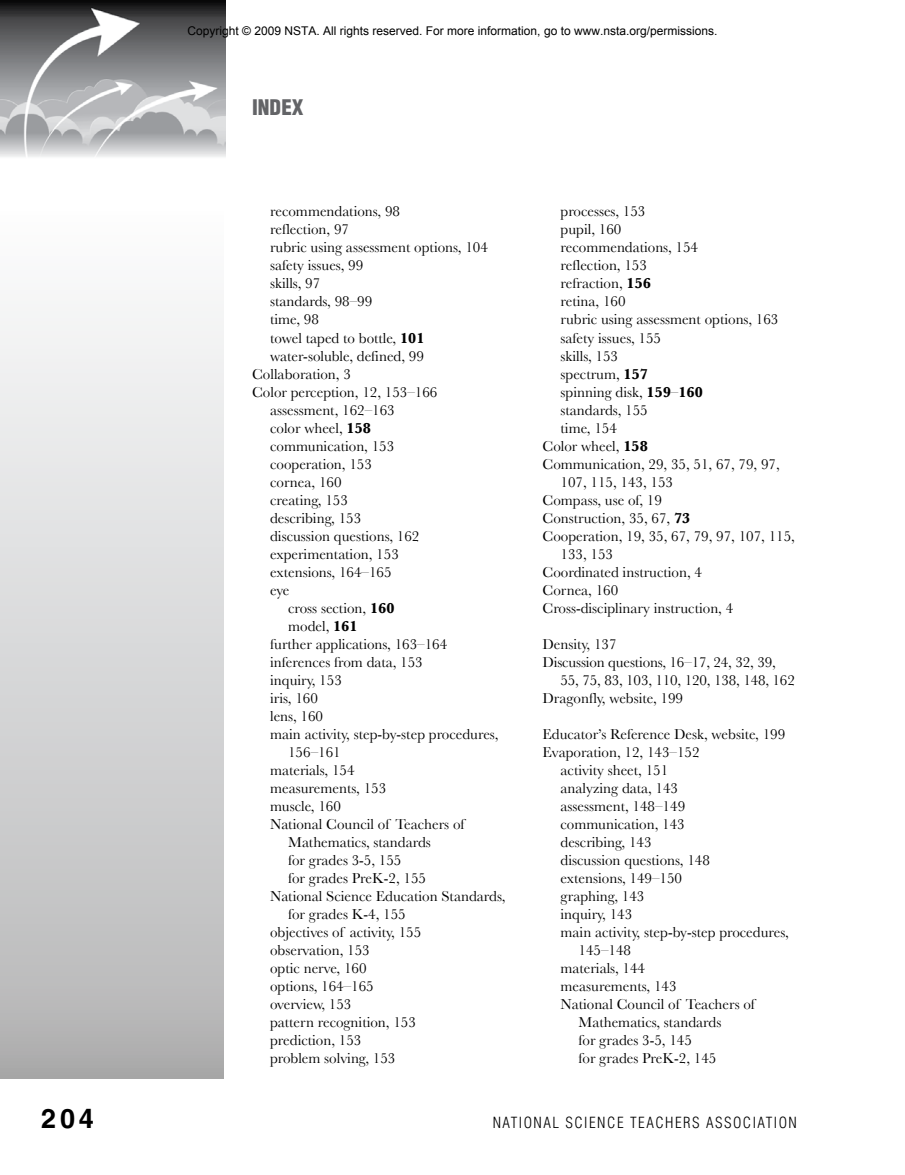
<style>
.page{position:relative;width:905px;height:1175px;background:#fff}
.page>*{position:absolute;margin:0;border:0;box-sizing:border-box;transform-origin:0 0}
.t1{font:700 27px "Helvetica";color:#000}
.t2{font:900 condensed 21px "Helvetica";color:#636467}
.t3{font:15px "Baskerville";color:#000}
.t4{font:300 condensed 15px "Helvetica";letter-spacing:.1em;color:#000}
.t5{font:12px "Arial";color:#000}
.s1{font-weight:700}
</style>
<div class="page">
<div style="left:0;top:204px;width:224px;height:874px;background:linear-gradient(to bottom,#feffff,#b3b3b4)"></div>
<img style="left:0;top:0;width:225px;height:157px">
<p class="t5" style="left:187px;top:23px;width:531px">Copyright © 2009 NSTA. All rights reserved. For more information, go to www.nsta.org/permissions.</p>
<h2 class="t2" style="left:252px;top:94px;width:53px">InDEX</h2>
<p class="t3" style="left:270px;top:203px;width:131px">recommendations, 98</p>
<p class="t3" style="left:270px;top:221px;width:80px">reflection, 97</p>
<p class="t3" style="left:270px;top:239px;width:219px">rubric using assessment options, 104</p>
<p class="t3" style="left:270px;top:257px;width:95px">safety issues, 99</p>
<p class="t3" style="left:270px;top:275px;width:52px">skills, 97</p>
<p class="t3" style="left:270px;top:293px;width:104px">standards, 98–99</p>
<p class="t3" style="left:270px;top:311px;width:50px">time, 98</p>
<p class="t3" style="left:270px;top:329px;width:156px">towel taped to bottle, <span class="s1">101</span></p>
<p class="t3" style="left:270px;top:347px;width:155px">water-soluble, defined, 99</p>
<p class="t3" style="left:252px;top:365px;width:100px">Collaboration, 3</p>
<p class="t3" style="left:252px;top:383px;width:187px">Color perception, 12, 153–166</p>
<p class="t3" style="left:270px;top:401px;width:126px">assessment, 162–163</p>
<p class="t3" style="left:270px;top:419px;width:102px">color wheel, <span class="s1">158</span></p>
<p class="t3" style="left:270px;top:437px;width:126px">communication, 153</p>
<p class="t3" style="left:270px;top:455px;width:103px">cooperation, 153</p>
<p class="t3" style="left:270px;top:473px;width:73px">cornea, 160</p>
<p class="t3" style="left:270px;top:491px;width:79px">creating, 153</p>
<p class="t3" style="left:270px;top:509px;width:93px">describing, 153</p>
<p class="t3" style="left:270px;top:527px;width:151px">discussion questions, 162</p>
<p class="t3" style="left:270px;top:545px;width:130px">experimentation, 153</p>
<p class="t3" style="left:270px;top:563px;width:123px">extensions, 164–165</p>
<p class="t3" style="left:270px;top:581px;width:21px">eye</p>
<p class="t3" style="left:288px;top:599px;width:108px">cross section, <span class="s1">160</span></p>
<p class="t3" style="left:288px;top:617px;width:71px">model, <span class="s1">161</span></p>
<p class="t3" style="left:270px;top:635px;width:179px">further applications, 163–164</p>
<p class="t3" style="left:270px;top:653px;width:154px">inferences from data, 153</p>
<p class="t3" style="left:270px;top:671px;width:73px">inquiry, 153</p>
<p class="t3" style="left:270px;top:689px;width:49px">iris, 160</p>
<p class="t3" style="left:270px;top:707px;width:54px">lens, 160</p>
<p class="t3" style="left:270px;top:725px;width:230px">main activity, step-by-step procedures,</p>
<p class="t3" style="left:288px;top:743px;width:54px">156–161</p>
<p class="t3" style="left:270px;top:761px;width:86px">materials, 154</p>
<p class="t3" style="left:270px;top:779px;width:117px">measurements, 153</p>
<p class="t3" style="left:270px;top:797px;width:72px">muscle, 160</p>
<p class="t3" style="left:270px;top:815px;width:196px">National Council of Teachers of</p>
<p class="t3" style="left:288px;top:833px;width:144px">Mathematics, standards</p>
<p class="t3" style="left:288px;top:851px;width:115px">for grades 3-5, 155</p>
<p class="t3" style="left:288px;top:869px;width:139px">for grades PreK-2, 155</p>
<p class="t3" style="left:270px;top:887px;width:237px">National Science Education Standards,</p>
<p class="t3" style="left:288px;top:905px;width:119px">for grades K-4, 155</p>
<p class="t3" style="left:270px;top:923px;width:153px">objectives of activity, 155</p>
<p class="t3" style="left:270px;top:941px;width:101px">observation, 153</p>
<p class="t3" style="left:270px;top:959px;width:98px">optic nerve, 160</p>
<p class="t3" style="left:270px;top:977px;width:105px">options, 164–165</p>
<p class="t3" style="left:270px;top:995px;width:83px">overview, 153</p>
<p class="t3" style="left:270px;top:1013px;width:147px">pattern recognition, 153</p>
<p class="t3" style="left:270px;top:1031px;width:93px">prediction, 153</p>
<p class="t3" style="left:270px;top:1049px;width:127px">problem solving, 153</p>
<p class="t3" style="left:560px;top:203px;width:86px">processes, 153</p>
<p class="t3" style="left:560px;top:221px;width:62px">pupil, 160</p>
<p class="t3" style="left:560px;top:239px;width:139px">recommendations, 154</p>
<p class="t3" style="left:560px;top:257px;width:88px">reflection, 153</p>
<p class="t3" style="left:560px;top:275px;width:92px">refraction, <span class="s1">156</span></p>
<p class="t3" style="left:560px;top:293px;width:67px">retina, 160</p>
<p class="t3" style="left:560px;top:311px;width:219px">rubric using assessment options, 163</p>
<p class="t3" style="left:560px;top:329px;width:102px">safety issues, 155</p>
<p class="t3" style="left:560px;top:347px;width:59px">skills, 153</p>
<p class="t3" style="left:560px;top:365px;width:89px">spectrum, <span class="s1">157</span></p>
<p class="t3" style="left:560px;top:383px;width:144px">spinning disk, <span class="s1">159</span>–<span class="s1">160</span></p>
<p class="t3" style="left:560px;top:401px;width:89px">standards, 155</p>
<p class="t3" style="left:560px;top:419px;width:58px">time, 154</p>
<p class="t3" style="left:542px;top:437px;width:107px">Color wheel, <span class="s1">158</span></p>
<p class="t3" style="left:542px;top:455px;width:239px">Communication, 29, 35, 51, 67, 79, 97,</p>
<p class="t3" style="left:560px;top:473px;width:114px">107, 115, 143, 153</p>
<p class="t3" style="left:542px;top:491px;width:121px">Compass, use of, 19</p>
<p class="t3" style="left:542px;top:509px;width:149px">Construction, 35, 67, <span class="s1">73</span></p>
<p class="t3" style="left:542px;top:527px;width:254px">Cooperation, 19, 35, 67, 79, 97, 107, 115,</p>
<p class="t3" style="left:560px;top:545px;width:54px">133, 153</p>
<p class="t3" style="left:542px;top:563px;width:161px">Coordinated instruction, 4</p>
<p class="t3" style="left:542px;top:581px;width:77px">Cornea, 160</p>
<p class="t3" style="left:542px;top:599px;width:192px">Cross-disciplinary instruction, 4</p>
<p class="t3" style="left:542px;top:635px;width:75px">Density, 137</p>
<p class="t3" style="left:542px;top:653px;width:235px">Discussion questions, 16–17, 24, 32, 39,</p>
<p class="t3" style="left:560px;top:671px;width:236px">55, 75, 83, 103, 110, 120, 138, 148, 162</p>
<p class="t3" style="left:542px;top:689px;width:142px">Dragonfly, website, 199</p>
<p class="t3" style="left:542px;top:725px;width:244px">Educator’s Reference Desk, website, 199</p>
<p class="t3" style="left:542px;top:743px;width:158px">Evaporation, 12, 143–152</p>
<p class="t3" style="left:560px;top:761px;width:109px">activity sheet, 151</p>
<p class="t3" style="left:560px;top:779px;width:119px">analyzing data, 143</p>
<p class="t3" style="left:560px;top:797px;width:126px">assessment, 148–149</p>
<p class="t3" style="left:560px;top:815px;width:126px">communication, 143</p>
<p class="t3" style="left:560px;top:833px;width:93px">describing, 143</p>
<p class="t3" style="left:560px;top:851px;width:151px">discussion questions, 148</p>
<p class="t3" style="left:560px;top:869px;width:123px">extensions, 149–150</p>
<p class="t3" style="left:560px;top:887px;width:85px">graphing, 143</p>
<p class="t3" style="left:560px;top:905px;width:73px">inquiry, 143</p>
<p class="t3" style="left:560px;top:923px;width:230px">main activity, step-by-step procedures,</p>
<p class="t3" style="left:578px;top:941px;width:54px">145–148</p>
<p class="t3" style="left:560px;top:959px;width:86px">materials, 144</p>
<p class="t3" style="left:560px;top:977px;width:117px">measurements, 143</p>
<p class="t3" style="left:560px;top:995px;width:196px">National Council of Teachers of</p>
<p class="t3" style="left:578px;top:1013px;width:144px">Mathematics, standards</p>
<p class="t3" style="left:578px;top:1031px;width:115px">for grades 3-5, 145</p>
<p class="t3" style="left:578px;top:1049px;width:139px">for grades PreK-2, 145</p>
<h1 class="t1" style="left:41px;top:1101px;width:54px">204</h1>
<p class="t4" style="left:492px;top:1113px;width:306px">NATIONAL SCIENCE TEACHERS ASSOCIATION</p>
</div>
